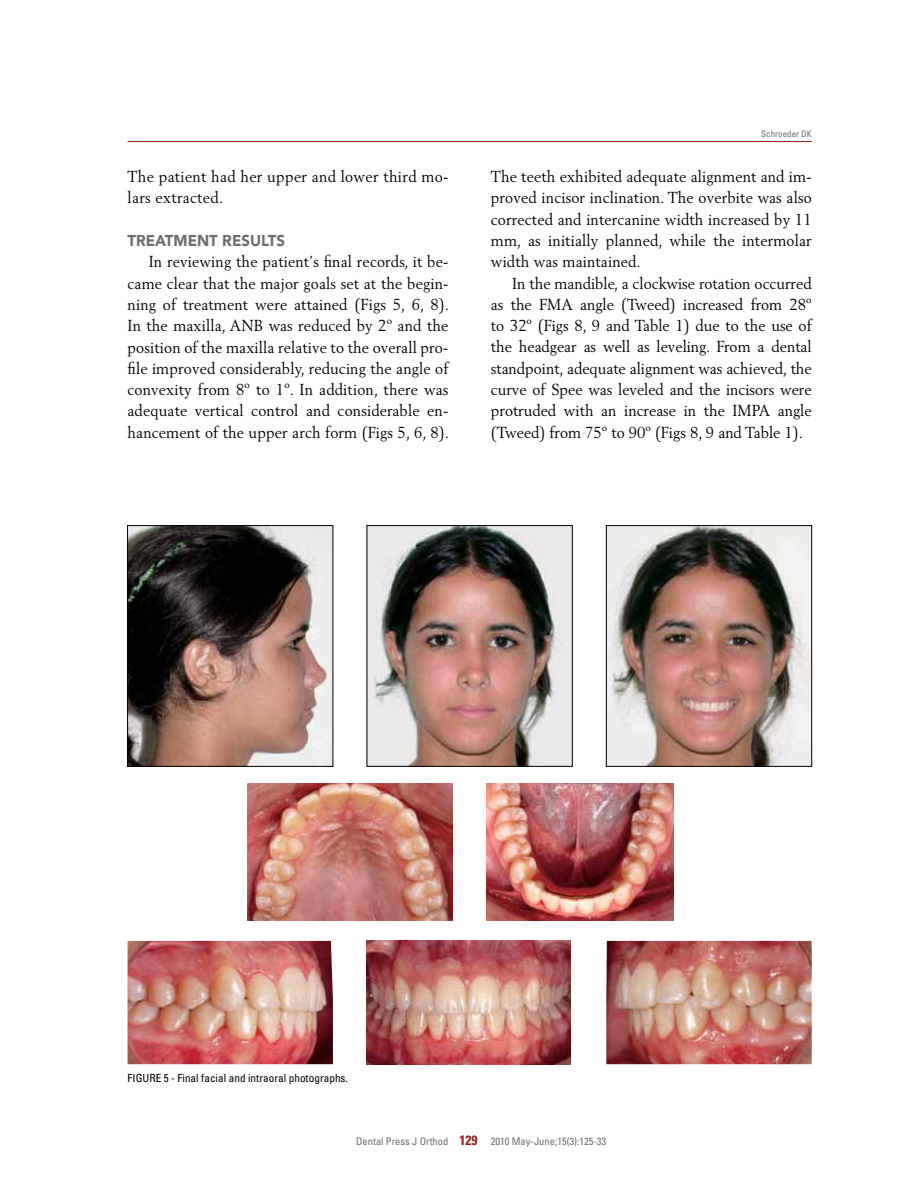
<style>
.page{position:relative;width:918px;height:1188px;background:#fff}
.page>*{position:absolute;margin:0;border:0;box-sizing:border-box;transform-origin:0 0}
.t1{font:15.75px/21.3px "Berling";letter-spacing:.01em;color:#000;text-align:justify;scale:.95 1}
.t2{font:900 15.75px "Avenir LT";color:#6d6e71;scale:.95 1}
.t3{font:condensed 11.25px "Univers";color:#000}
.t4{font:condensed 10.5px "Univers";color:#6d6e71}
.t5{font:condensed 9px "Univers";color:#6d6e71}
.s1{font-weight:700;font-size:13.5px;color:#931b1a}
</style>
<div class="page">
<img style="left:129px;top:527px;width:202px;height:238px">
<div style="left:127px;top:525px;width:206px;height:242px;border:1px solid #000"></div>
<img style="left:369px;top:527px;width:202px;height:238px">
<div style="left:367px;top:525px;width:206px;height:242px;border:1px solid #000"></div>
<img style="left:608px;top:527px;width:202px;height:238px">
<div style="left:606px;top:525px;width:206px;height:242px;border:1px solid #000"></div>
<img style="left:128px;top:941px;width:205px;height:123px">
<img style="left:367px;top:941px;width:204px;height:123px">
<img style="left:606px;top:941px;width:206px;height:123px">
<img style="left:247px;top:783px;width:205px;height:137px">
<img style="left:487px;top:783px;width:186px;height:137px">
<hr style="left:128px;top:141px;width:684px;height:1px;background:#931b1a">
<p class="t1" style="left:128px;top:166px;width:339px">The patient had her upper and lower third mo&shy;lars extracted.</p>
<p class="t2" style="left:128px;top:231px;width:167px">TREATMENT RESULTS</p>
<p class="t1" style="left:128px;top:251px;width:340px;text-indent:21px">In reviewing the patient’s final records, it be&shy;came clear that the major goals set at the begin&shy;ning of treatment were attained (Figs 5, 6, 8).<br>In the maxilla, ANB was reduced by 2º and the position of the maxilla relative to the overall pro&shy;file improved considerably, reducing the angle of convexity from 8º to 1º. In addition, there was adequate vertical control and considerable en&shy;hancement of the upper arch form (Figs 5, 6, 8).</p>
<p class="t5" style="left:761px;top:128px;width:52px">Schroeder DK</p>
<p class="t1" style="left:491px;top:166px;width:339px">The teeth exhibited adequate alignment and im&shy;proved incisor inclination. The overbite was also corrected and intercanine width increased by 11 mm, as initially planned, while the intermolar width was maintained.</p>
<p class="t1" style="left:491px;top:272px;width:339px;text-indent:21px">In the mandible, a clockwise rotation occurred as the FMA angle (Tweed) increased from 28º to 32º (Figs 8, 9 and Table 1) due to the use of the headgear as well as leveling. From a dental standpoint, adequate alignment was achieved, the curve of Spee was leveled and the incisors were protruded with an increase in the IMPA angle (Tweed) from 75º to 90º (Figs 8, 9 and Table 1).</p>
<p class="t3" style="left:128px;top:1071px;width:222px">FIGURE 5 - Final facial and intraoral photographs.</p>
<p class="t4" style="left:356px;top:1134px;width:252px">Dental Press J Orthod <span class="s1">129</span> 2010 May-June;15(3):125-33</p>
</div>
